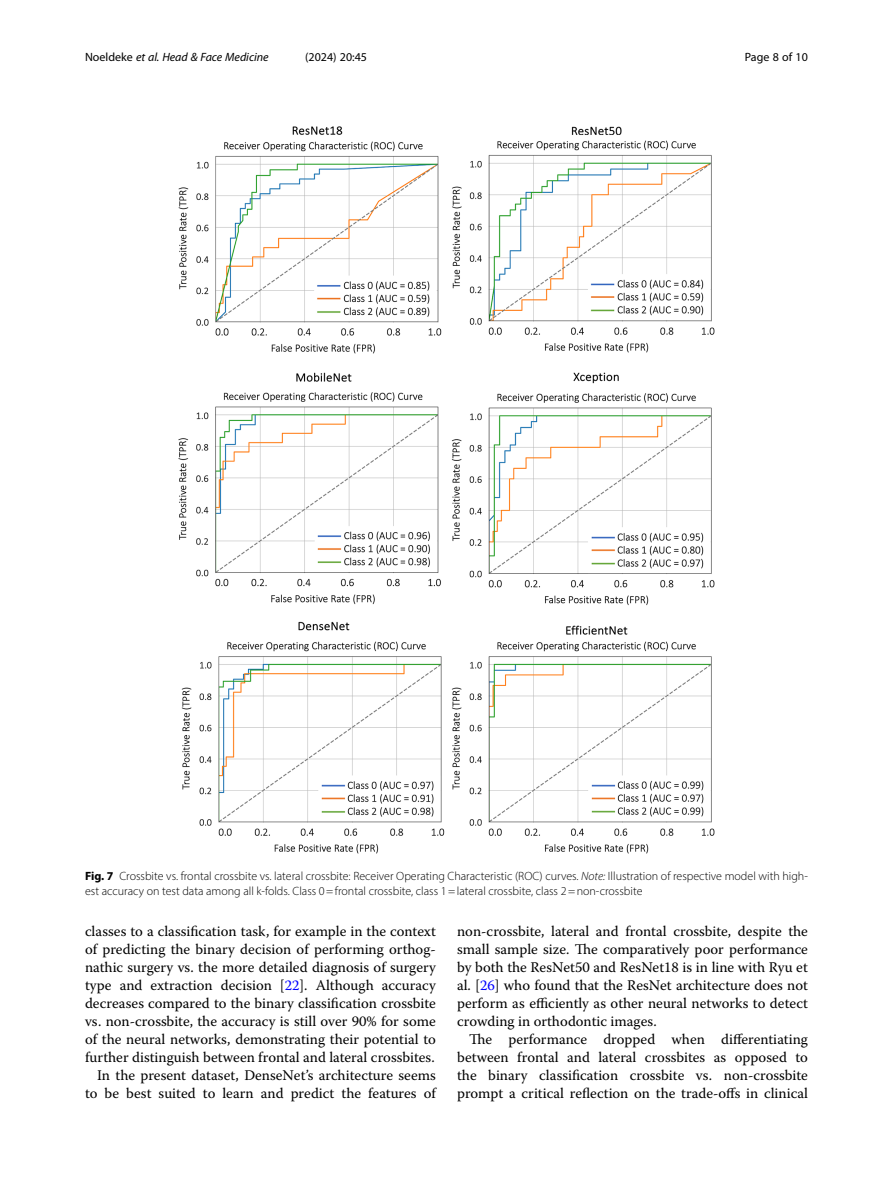
<style>
.page{position:relative;width:893px;height:1191px;background:#fff}
.page>*{position:absolute;margin:0;border:0;box-sizing:border-box;transform-origin:0 0}
.Body_Text_Indent{font:14.7px/18px "Warnock Pro";color:#000;text-align:justify}
.Figure_Caption{font:300 12px/15px "Myriad Pro";color:#000}
.t1{font:italic 12px "Myriad Pro";color:#000}
.t2{font:12px "Myriad Pro";color:#000}
.s1{font-style:normal}
.s2{font-weight:700}
.s3{font-style:italic}
.s4{color:#00f}
</style>
<div class="page">
<img style="left:179px;top:126px;width:535px;height:727px">
<p class="t1" style="left:85px;top:50px;width:185px"><span class="s1">Noeldeke</span> et al. Head &amp; Face Medicine</p>
<p class="t2" style="left:305px;top:50px;width:63px">(2024) 20:45</p>
<p class="t2" style="left:745px;top:50px;width:65px">Page 8 of 10</p>
<p class="Figure_Caption" style="left:85px;top:868px;width:724px"><span class="s2">Fig. 7</span> Crossbite vs. frontal crossbite vs. lateral crossbite: Receiver Operating Characteristic (ROC) curves. <span class="s3">Note:</span> Illustration of respective model with high&shy;est accuracy on test data among all k-folds. Class 0=frontal crossbite, class 1=lateral crossbite, class 2=non-crossbite</p>
<p class="Body_Text_Indent" style="left:85px;top:922px;width:352px">classes to a classification task, for example in the context of predicting the binary decision of performing orthog&shy;nathic surgery vs. the more detailed diagnosis of surgery type and extraction decision [<span class="s4">22</span>]. Although accuracy decreases compared to the binary classification crossbite vs. non-crossbite, the accuracy is still over 90% for some of the neural networks, demonstrating their potential to further distinguish between frontal and lateral crossbites.</p>
<p class="Body_Text_Indent" style="left:85px;top:1066px;width:352px;text-align:right">In the present dataset, DenseNet’s architecture seems to be best suited to learn and predict the features of</p>
<p class="Body_Text_Indent" style="left:457px;top:922px;width:352px">non-crossbite, lateral and frontal crossbite, despite the small sample size. The comparatively poor performance by both the ResNet50 and ResNet18 is in line with Ryu et al. [<span class="s4">26</span>] who found that the ResNet architecture does not perform as efficiently as other neural networks to detect crowding in orthodontic images.</p>
<p class="Body_Text_Indent" style="left:457px;top:1030px;width:352px;text-indent:12px">The performance dropped when differentiating between frontal and lateral crossbites as opposed to the binary classification crossbite vs. non-crossbite prompt a critical reflection on the trade-offs in clinical</p>
</div>
